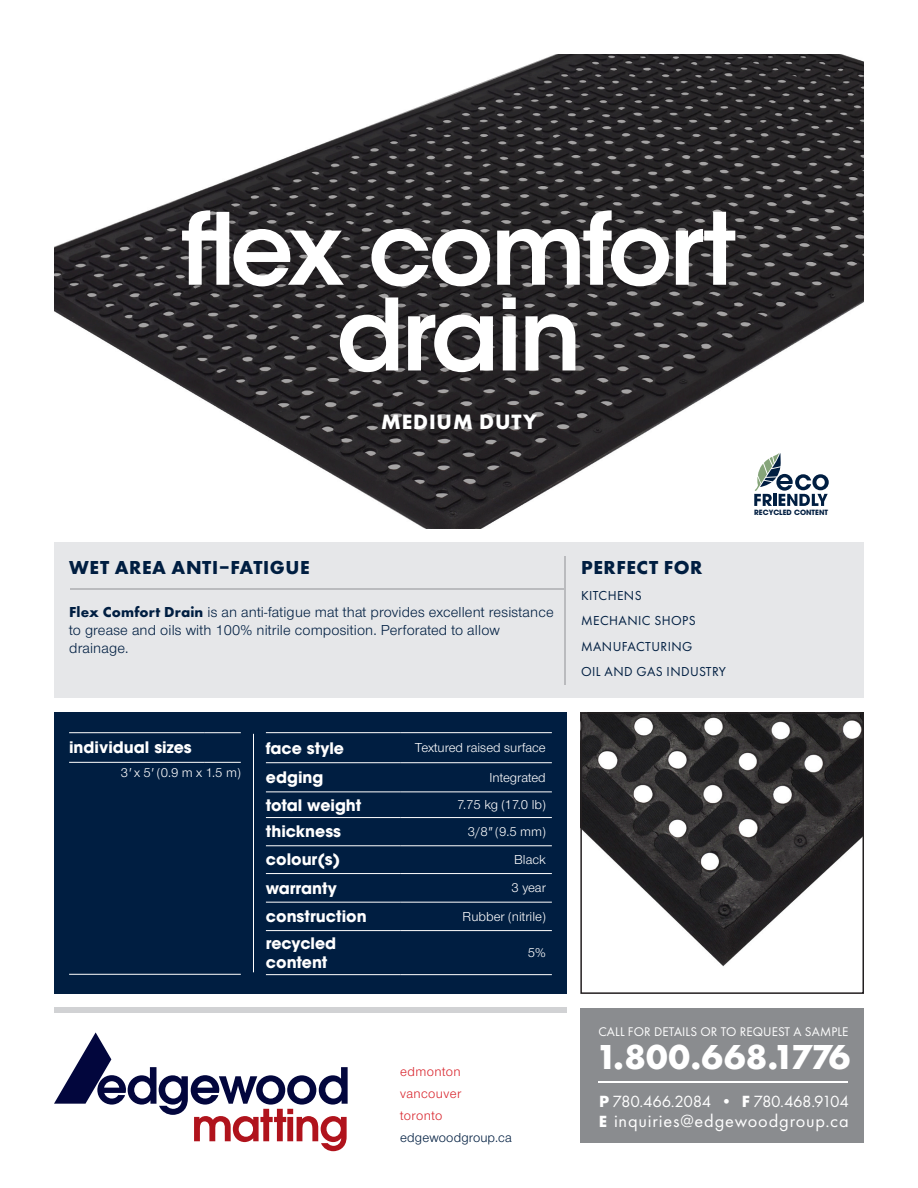
<style>
.page{position:relative;width:918px;height:1188px;background:#fff}
.page>*{position:absolute;margin:0;border:0;box-sizing:border-box;transform-origin:0 0}
.Main_Product_title{font:600 98.7px/85.7px "ITC Avant Garde Std";letter-spacing:-.03em;color:#fff;text-align:center}
.t1{font:700 36px "Futura PT";letter-spacing:.005em;color:#fff}
.Duty_Category{font:700 21.6px "Futura PT";letter-spacing:.04em;color:#fff}
.Bold_Subhead_perf_fo{font:700 19.5px "Futura PT";letter-spacing:.03em;color:#001e41}
.t2{font:18.3px "Futura PT";letter-spacing:.045em;color:#fff}
.t3{font:16.8px "Futura PT";letter-spacing:-.02em;color:#fff}
.Table_bold{font:700 15.75px/18.9px "ITC Avant Garde Std";color:#fff}
.Product_Copy{font:15px/18px "Nimbus San Nov";letter-spacing:.01em;color:#001e41}
.Table_Text{font:13.5px "Nimbus San Nov";color:#fff}
.Application_catagori{font:13.5px "Futura PT";letter-spacing:.03em;color:#001e41}
.t4{font:13.5px/21.8px "Nimbus San Nov";letter-spacing:.03em;color:#d9262e;text-align:justify}
.t5{font:13.5px "Nimbus San Nov";letter-spacing:.005em;color:#001e41}
.t6{font:13.05px "Futura PT";letter-spacing:.01em;color:#fff}
.t7{font:700 7.2px "Avant Garde";color:#001e41}
.s1{font-family:"Futura PT";font-weight:700}
.s2{font-family:"Nimbus San";font-weight:300;font-style:italic}
.s3{font-weight:700}
.s4{font-weight:700;font-size:16.8px}
</style>
<div class="page">
<div style="left:54px;top:1008px;width:513px;height:5px;background:#d1d2d4"></div>
<svg style="left:54px;top:1032px;width:294px;height:119px"></svg>
<div style="left:580px;top:1008px;width:284px;height:135px;background:#8a8c8f"></div>
<div style="left:54px;top:712px;width:513px;height:282px;background:#001e41"></div>
<div style="left:54px;top:542px;width:810px;height:156px;background:#e6e7e9"></div>
<hr style="left:70px;top:588px;width:495px;height:2px;background:#babbbe">
<hr style="left:564px;top:556px;width:2px;height:129px;background:#babbbe">
<hr style="left:253px;top:734px;width:1px;height:238px;background:#fff">
<img style="left:583px;top:715px;width:278px;height:252px">
<div style="left:580px;top:712px;width:284px;height:282px;border:2px solid #231f20"></div>
<svg style="left:54px;top:54px;width:810px;height:474px"></svg>
<div style="left:179px;top:208px;width:569px;height:177px;background:#231f20;opacity:.25"></div>
<div style="left:379px;top:411px;width:170px;height:31px;background:#231f20;opacity:.25"></div>
<hr style="left:69px;top:974px;width:172px;height:1px;background:#fff">
<hr style="left:266px;top:732px;width:134px;height:1px;background:#fff">
<hr style="left:400px;top:732px;width:152px;height:1px;background:#fff">
<hr style="left:266px;top:762px;width:134px;height:1px;background:#fff">
<hr style="left:400px;top:762px;width:152px;height:1px;background:#fff">
<hr style="left:266px;top:792px;width:134px;height:1px;background:#fff">
<hr style="left:400px;top:792px;width:152px;height:1px;background:#fff">
<hr style="left:266px;top:817px;width:134px;height:1px;background:#fff">
<hr style="left:400px;top:817px;width:152px;height:1px;background:#fff">
<hr style="left:266px;top:846px;width:134px;height:1px;background:#fff">
<hr style="left:400px;top:846px;width:152px;height:1px;background:#fff">
<hr style="left:266px;top:873px;width:134px;height:1px;background:#fff">
<hr style="left:400px;top:873px;width:152px;height:1px;background:#fff">
<hr style="left:266px;top:902px;width:134px;height:1px;background:#fff">
<hr style="left:400px;top:902px;width:152px;height:1px;background:#fff">
<hr style="left:266px;top:930px;width:134px;height:1px;background:#fff">
<hr style="left:400px;top:930px;width:152px;height:1px;background:#fff">
<hr style="left:266px;top:974px;width:134px;height:1px;background:#fff">
<hr style="left:400px;top:974px;width:152px;height:1px;background:#fff">
<hr style="left:599px;top:1082px;width:249px;height:1px;background:#fff">
<hr style="left:69px;top:762px;width:135px;height:1px;background:#fff">
<hr style="left:204px;top:762px;width:37px;height:1px;background:#fff">
<hr style="left:69px;top:732px;width:135px;height:1px;background:#fff">
<hr style="left:204px;top:732px;width:37px;height:1px;background:#fff">
<div style="left:741px;top:443px;width:100px;height:96px;background:#fff;border-radius:10px"></div>
<svg style="left:754px;top:453px;width:75px;height:53px"></svg>
<p class="Main_Product_title" style="left:182px;top:206px;width:556px">flex comfort drain</p>
<p class="Duty_Category" style="left:381px;top:408px;width:157px">MEDIUM DUTY</p>
<p class="Bold_Subhead_perf_fo" style="left:69px;top:555px;width:242px">WET AREA ANTI–FATIGUE</p>
<p class="Bold_Subhead_perf_fo" style="left:581px;top:555px;width:123px">PERFECT FOR</p>
<p class="Application_catagori" style="left:581px;top:587px;width:62px">KITCHENS</p>
<p class="Application_catagori" style="left:581px;top:613px;width:116px">MECHANIC SHOPS</p>
<p class="Application_catagori" style="left:581px;top:638px;width:113px">MANUFACTURING</p>
<p class="Application_catagori" style="left:581px;top:664px;width:146px">OIL AND GAS INDUSTRY</p>
<p class="Product_Copy" style="left:69px;top:604px;width:486px"><span class="s1">Flex Comfort Drain</span> is an anti-fatigue mat that provides excellent resistance to grease and oils with 100% nitrile composition. Perforated to allow drainage.</p>
<p class="Table_bold" style="left:69px;top:738px;width:124px">individual sizes</p>
<p class="Table_Text" style="left:121px;top:765px;width:121px">3<span class="s2">'</span> x 5<span class="s2">'</span> (0.9 m x 1.5 m)</p>
<p class="Table_bold" style="left:266px;top:738px;width:80px">face style</p>
<p class="Table_Text" style="left:415px;top:740px;width:132px">Textured raised surface</p>
<p class="Table_bold" style="left:266px;top:768px;width:59px">edging</p>
<p class="Table_Text" style="left:490px;top:770px;width:58px">Integrated</p>
<p class="Table_bold" style="left:266px;top:795px;width:97px">total weight</p>
<p class="Table_Text" style="left:457px;top:797px;width:90px">7.75 kg (17.0 lb)</p>
<p class="Table_bold" style="left:266px;top:822px;width:77px">thickness</p>
<p class="Table_Text" style="left:468px;top:824px;width:80px">3/8<span class="s2">"</span> (9.5 mm)</p>
<p class="Table_bold" style="left:266px;top:850px;width:76px">colour(s)</p>
<p class="Table_Text" style="left:514px;top:852px;width:33px">Black</p>
<p class="Table_bold" style="left:266px;top:878px;width:72px">warranty</p>
<p class="Table_Text" style="left:512px;top:880px;width:36px">3 year</p>
<p class="Table_bold" style="left:266px;top:907px;width:102px">construction</p>
<p class="Table_Text" style="left:463px;top:909px;width:85px">Rubber (nitrile)</p>
<p class="Table_bold" style="left:266px;top:934px;width:72px">recycled content</p>
<p class="Table_Text" style="left:528px;top:945px;width:20px">5%</p>
<p class="t7" style="left:754px;top:508px;width:75px">RECYCLED CONTENT</p>
<p class="t4" style="left:400px;top:1061px;width:63px">edmonton vancouver toronto</p>
<p class="t5" style="left:400px;top:1129px;width:113px">edgewoodgroup.ca</p>
<p class="t6" style="left:598px;top:1024px;width:252px">CALL FOR DETAILS OR TO REQUEST A SAMPLE</p>
<p class="t1" style="left:596px;top:1034px;width:256px">1.800.668.1776</p>
<p class="t3" style="left:599px;top:1092px;width:251px"><span class="s3">P</span> 780.466.2084 • <span class="s3">F</span> 780.468.9104</p>
<p class="t2" style="left:599px;top:1110px;width:251px"><span class="s4">E</span> inquiries@edgewoodgroup.ca</p>
</div>
